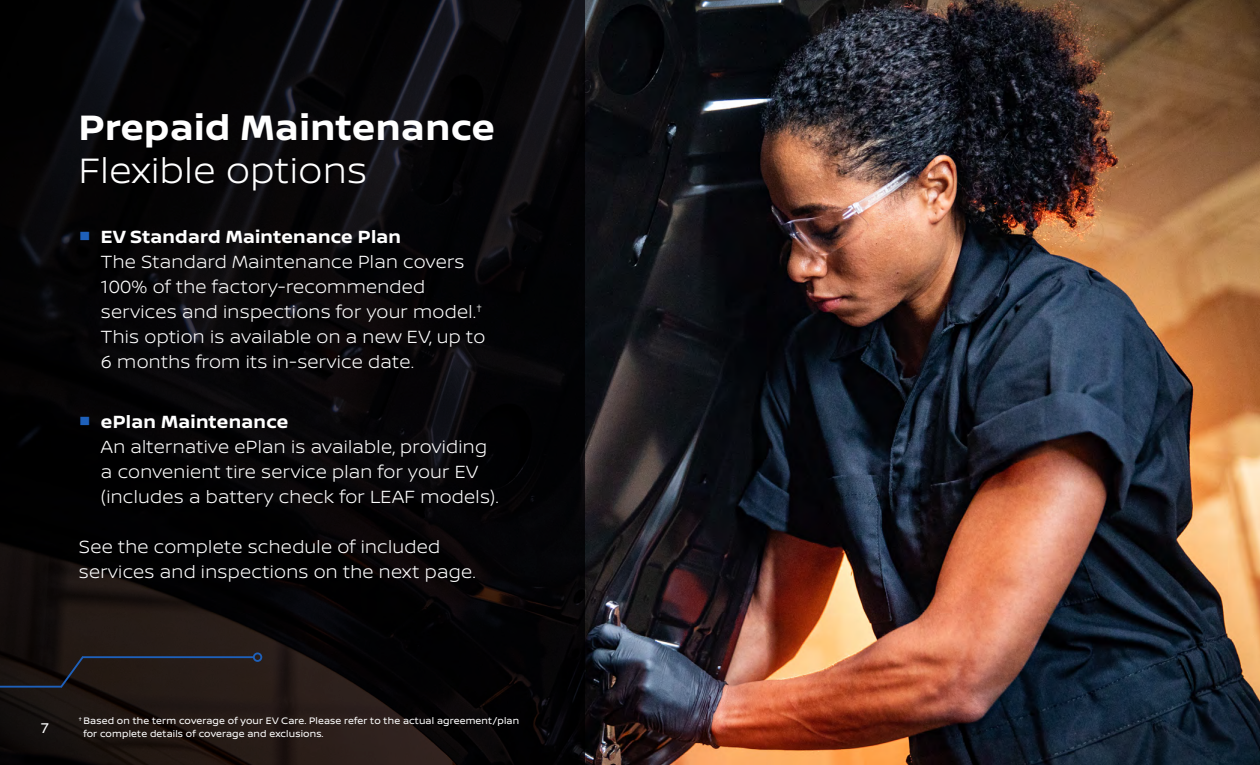
<style>
.page{position:relative;width:1260px;height:765px;background:#fff}
.page>*{position:absolute;margin:0;border:0;box-sizing:border-box;transform-origin:0 0}
.t1{font:700 37.5px "Nissan Brand";letter-spacing:.015em;color:#fff}
.t2{font:300 37.5px "Nissan Brand";letter-spacing:.015em;color:#fff}
.t3{font:300 18.75px/25px "Nissan Brand";letter-spacing:.015em;color:#fff}
.t4{font:15px "Nissan Brand";color:#fff}
.t5{font:10px/12.5px "Nissan Brand";letter-spacing:.015em;color:#fff}
.s1{font-weight:700;font-size:37.5px;color:#1e60ba}
.s2{font-weight:700}
</style>
<div class="page">
<img style="left:585px;top:0;width:675px;height:765px">
<svg style="left:0;top:0;width:585px;height:765px;background:#090708"></svg>
<hr style="left:82px;top:656px;width:172px;height:2px;background:#1e60ba">
<div style="left:253px;top:652px;width:9px;height:10px;border:2px solid #1e60ba;border-radius:50%"></div>
<svg style="left:58px;top:654px;width:28px;height:36px"></svg>
<hr style="left:0;top:686px;width:62px;height:2px;background:#1e60ba">
<h1 class="t1" style="left:79px;top:101px;width:417px">Prepaid Maintenance</h1>
<h1 class="t2" style="left:79px;top:143px;width:290px">Flexible options</h1>
<p class="t3" style="left:101px;top:223px;width:386px;text-indent:-22px"><span class="s1">•</span> <span class="s2">EV Standard Maintenance Plan<br></span>The Standard Maintenance Plan covers 100% of the factory-recommended services and inspections for your model.<sup>† </sup>This option is available on a new EV, up to 6 months from its in-service date.</p>
<p class="t3" style="left:101px;top:408px;width:400px;text-indent:-22px"><span class="s1">•</span> <span class="s2">ePlan Maintenance<br></span>An alternative ePlan is available, providing a convenient tire service plan for your EV (includes a battery check for LEAF models).</p>
<p class="t3" style="left:79px;top:533px;width:399px">See the complete schedule of included services and inspections on the next page.</p>
<p class="t4" style="left:41px;top:717px;width:10px">7</p>
<p class="t5" style="left:83px;top:714px;width:437px;text-indent:-5px"><sup>†</sup> Based on the term coverage of your EV Care. Please refer to the actual agreement/plan for complete details of coverage and exclusions.</p>
</div>
